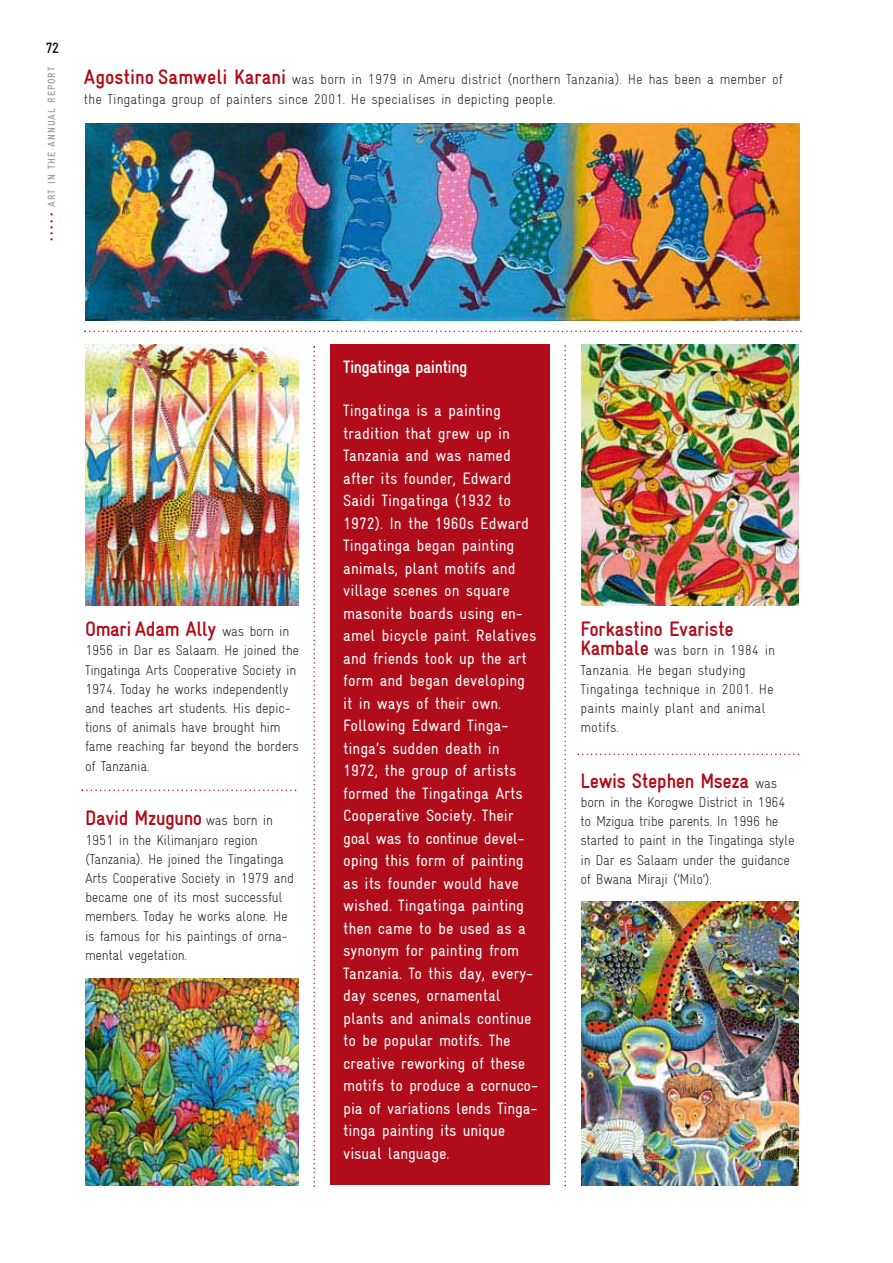
<style>
.page{position:relative;width:893px;height:1263px;background:#fff}
.page>*{position:absolute;margin:0;border:0;box-sizing:border-box;transform-origin:0 0}
.t1{font:700 condensed 21px "Gravur";letter-spacing:-.02em;color:#b10c1a}
.t2{font:700 condensed 18px "Gravur";letter-spacing:-.03em;color:#fff}
.t3{font:condensed 16.5px/22.5px "Gravur";color:#fff}
.t4{font:700 condensed 15px "Gravur";color:#1a171c}
.t5{font:300 condensed 14.25px/19.2px "Gravur";letter-spacing:-.02em;color:#1a171c}
.t6{font:300 condensed 14.25px/19.2px "Gravur";color:#1a171c}
.t7{font:700 condensed 10.5px "Gravur";letter-spacing:.09em;color:#9c9d9f}
.s1{color:#b10c1a}
.s2{font-weight:700;font-size:21px;color:#b10c1a}
.s3{font-weight:300;font-size:14.25px;color:#1a171c}
</style>
<div class="page">
<img style="left:85px;top:123px;width:714px;height:197px">
<img style="left:582px;top:344px;width:217px;height:261px">
<img style="left:85px;top:978px;width:214px;height:207px">
<img style="left:581px;top:901px;width:217px;height:284px">
<svg style="left:82px;top:789px;width:214px;height:2px"></svg>
<svg style="left:84px;top:331px;width:718px;height:1px"></svg>
<svg style="left:577px;top:753px;width:222px;height:2px"></svg>
<svg style="left:313px;top:346px;width:2px;height:841px"></svg>
<img style="left:85px;top:344px;width:214px;height:262px">
<svg style="left:564px;top:345px;width:2px;height:841px"></svg>
<div style="left:330px;top:344px;width:220px;height:841px;background:#b10c1a"></div>
<p class="t4" style="left:46px;top:43px;width:15px">72</p>
<p class="t7" style="left:48px;top:241px;width:176px;rotate:-90deg"><span class="s1">• • • • •</span> ART IN THE ANNUAL REPORT</p>
<p class="t6" style="left:84px;top:71px;width:700px;line-height:20.2px"><span class="s2">Agostino Samweli Karani</span> was born in 1979 in Ameru district (northern Tanzania). He has been a member of the Tingatinga group of painters since 2001. He specialises in depicting people.</p>
<p class="t1" style="left:85px;top:621px;width:206px">Omari Adam Ally <span class="s3">was born in</span></p>
<p class="t5" style="left:85px;top:642px;width:216px">1956 in Dar es Salaam. He joined the<br>Tingatinga Arts Cooperative Society in<br>1974. Today he works independently and teaches art students. His depic&shy;tions of animals have brought him fame reaching far beyond the borders of Tanzania.</p>
<p class="t1" style="left:85px;top:810px;width:189px">David Mzuguno <span class="s3">was born in</span></p>
<p class="t5" style="left:85px;top:832px;width:211px">1951 in the Kilimanjaro region (Tanzania). He joined the Tingatinga<br>Arts Cooperative Society in 1979 and became one of its most successful members. Today he works alone. He is famous for his paintings of orna&shy;mental vegetation.</p>
<p class="t2" style="left:343px;top:361px;width:126px">Tingatinga painting</p>
<p class="t3" style="left:343px;top:401px;width:196px">Tingatinga is a painting tradition that grew up in<br>Tanzania and was named after its founder, Edward<br>Saidi Tingatinga (1932 to<br>1972). In the 1960s Edward<br>Tingatinga began painting animals, plant motifs and village scenes on square masonite boards using en&shy;amel bicycle paint. Relatives and friends took up the art form and began developing it in ways of their own.<br>Following Edward Tinga - tinga’s sudden death in<br>1972, the group of artists formed the Tingatinga Arts<br>Cooperative Society. Their goal was to continue devel&shy;oping this form of painting as its founder would have wished. Tingatinga painting then came to be used as a synonym for painting from<br>Tanzania. To this day, every - day scenes, ornamental plants and animals continue to be popular motifs. The creative reworking of these motifs to produce a cornuco&shy;pia of variations lends Ting a&shy;tinga painting its unique visual language.</p>
<p class="t1" style="left:580px;top:621px;width:155px">Forkastino Evariste</p>
<p class="t6" style="left:580px;top:642px;width:196px"><span class="s2">Kambale</span> was born in 1984 in<br>Tanzania. He began studying<br>Tingatinga technique in 2001. He paints mainly plant and animal motifs.</p>
<p class="t1" style="left:580px;top:773px;width:198px">Lewis Stephen Mseza <span class="s3">was</span></p>
<p class="t5" style="left:580px;top:794px;width:215px">born in the Korogwe District in 1964 to Mzigua tribe parents. In 1996 he started to paint in the Tingatinga style in Dar es Salaam under the guidance of Bwana Miraji (‘Milo’).</p>
</div>
